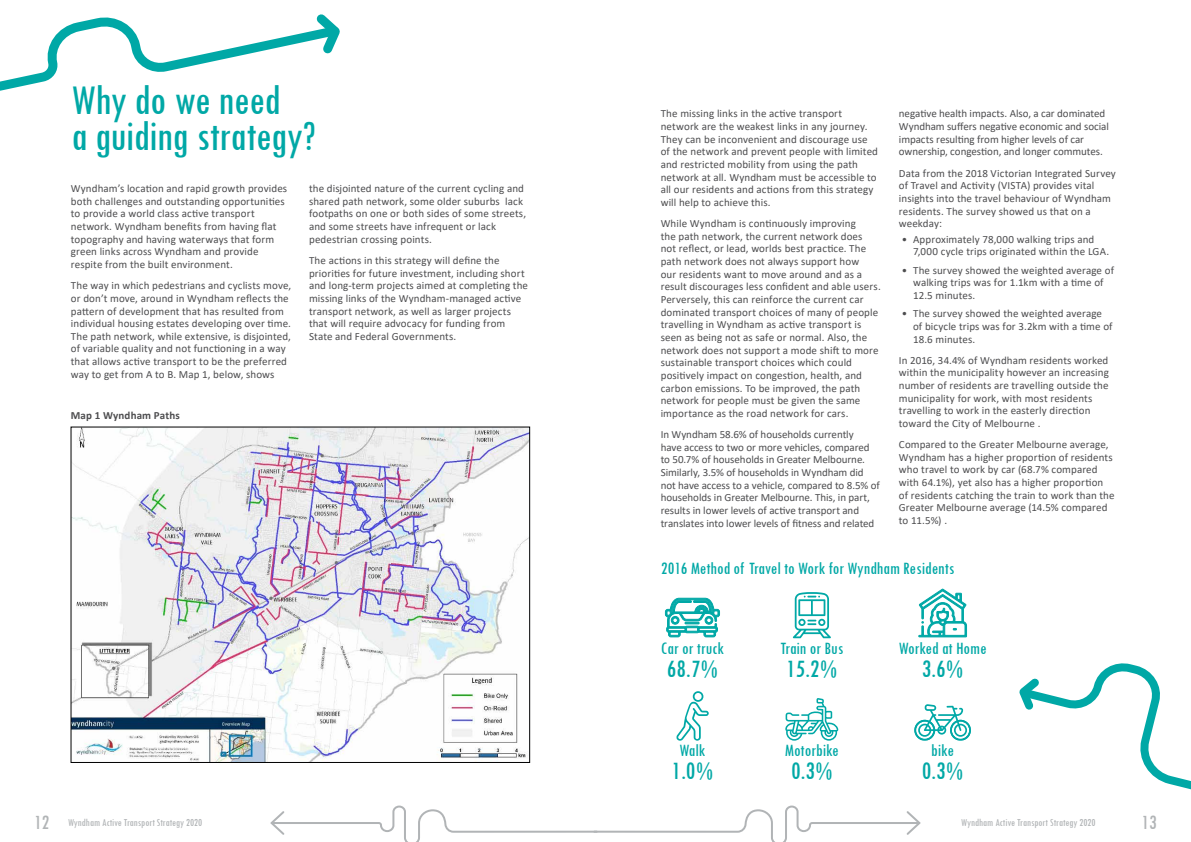
<style>
.page{position:relative;width:1191px;height:842px;background:#fff}
.page>*{position:absolute;margin:0;border:0;box-sizing:border-box;transform-origin:0 0}
.t1{font:condensed 44px/36px "Tw Cen";letter-spacing:-.015em;color:#00a8a6}
.t2{font:condensed 26px "Tw Cen";color:#00a8a6}
.t3{font:condensed 21px "Tw Cen";color:#b1b4b6}
.t4{font:condensed 18px "Tw Cen";color:#00a8a6}
.t5{font:11px/12.6px "Calibri";letter-spacing:.005em;color:#4d4d4f}
.t6{font:condensed 11px "Tw Cen";color:#b1b4b6}
.t7{font:700 11px "Calibri";letter-spacing:.01em;color:#4d4d4f}
.s1{font-size:21px}
</style>
<div class="page">
<svg style="left:270px;top:805px;width:651px;height:37px"></svg>
<img style="left:73px;top:429px;width:455px;height:331px">
<svg style="left:0;top:14px;width:340px;height:77px"></svg>
<svg style="left:665px;top:598px;width:54px;height:39px"></svg>
<svg style="left:793px;top:592px;width:38px;height:46px"></svg>
<svg style="left:918px;top:589px;width:48px;height:48px"></svg>
<svg style="left:676px;top:691px;width:32px;height:50px"></svg>
<svg style="left:785px;top:698px;width:53px;height:43px"></svg>
<svg style="left:914px;top:704px;width:57px;height:37px"></svg>
<svg style="left:1019px;top:663px;width:172px;height:127px"></svg>
<h1 class="t1" style="left:71px;top:81px;width:246px">Why do we need<br>a guiding strategy?</h1>
<p class="t5" style="left:71px;top:182px;width:218px">Wyndham’s location and rapid growth provides both challenges and outstanding opportunities to provide a world class active transport network. Wyndham benefits from having flat topography and having waterways that form green links across Wyndham and provide respite from the built environment.</p>
<p class="t5" style="left:71px;top:279px;width:222px">The way in which pedestrians and cyclists move, or don’t move, around in Wyndham reflects the pattern of development that has resulted from individual housing estates developing over time.<br>The path network, while extensive, is disjointed, of variable quality and not functioning in a way that allows active transport to be the preferred way to get from A to B. Map 1, below, shows</p>
<p class="t7" style="left:71px;top:407px;width:110px">Map 1 Wyndham Paths</p>
<p class="t5" style="left:309px;top:182px;width:218px">the disjointed nature of the current cycling and shared path network, some older suburbs lack footpaths on one or both sides of some streets, and some streets have infrequent or lack pedestrian crossing points.</p>
<p class="t5" style="left:309px;top:254px;width:220px">The actions in this strategy will define the priorities for future investment, including short and long-term projects aimed at completing the missing links of the Wyndham-managed active transport network, as well as larger projects that will require advocacy for funding from State and Federal Governments.</p>
<p class="t5" style="left:660px;top:107px;width:219px">The missing links in the active transport network are the weakest links in any journey.<br>They can be inconvenient and discourage use of the network and prevent people with limited and restricted mobility from using the path network at all. Wyndham must be accessible to all our residents and actions from this strategy will help to achieve this.</p>
<p class="t5" style="left:660px;top:217px;width:221px">While Wyndham is continuously improving<br>the path network, the current network does<br>not reflect, or lead, worlds best practice. The path network does not always support how<br>our residents want to move around and as a result discourages less confident and able users.<br>Perversely, this can reinforce the current car dominated transport choices of many of people travelling in Wyndham as active transport is seen as being not as safe or normal. Also, the network does not support a mode shift to more sustainable transport choices which could positively impact on congestion, health, and carbon emissions. To be improved, the path network for people must be given the same importance as the road network for cars.</p>
<p class="t5" style="left:660px;top:428px;width:220px">In Wyndham 58.6% of households currently<br>have access to two or more vehicles, compared to 50.7% of households in Greater Melbourne.<br>Similarly, 3.5% of households in Wyndham did not have access to a vehicle, compared to 8.5% of households in Greater Melbourne. This, in part, results in lower levels of active transport and translates into lower levels of fitness and related</p>
<p class="t5" style="left:899px;top:107px;width:211px">negative health impacts. Also, a car dominated Wyndham suffers negative economic and social impacts resulting from higher levels of car ownership, congestion, and longer commutes.</p>
<p class="t5" style="left:899px;top:166px;width:218px">Data from the 2018 Victorian Integrated Survey of Travel and Activity (VISTA) provides vital insights into the travel behaviour of Wyndham residents. The survey showed us that on a weekday:</p>
<p class="t5" style="left:913px;top:232px;width:198px;text-indent:-11px">• Approximately 78,000 walking trips and<br>7,000 cycle trips originated within the LGA.</p>
<p class="t5" style="left:913px;top:263px;width:202px;text-indent:-11px">• The survey showed the weighted average of walking trips was for 1.1km with a time of<br>12.5 minutes.</p>
<p class="t5" style="left:913px;top:307px;width:201px;text-indent:-11px">• The survey showed the weighted average of bicycle trips was for 3.2km with a time of<br>18.6 minutes.</p>
<p class="t5" style="left:899px;top:353px;width:211px">In 2016, 34.4% of Wyndham residents worked within the municipality however an increasing number of residents are travelling outside the municipality for work, with most residents travelling to work in the easterly direction toward the City of Melbourne .</p>
<p class="t5" style="left:899px;top:438px;width:217px">Compared to the Greater Melbourne average, Wyndham has a higher proportion of residents who travel to work by car (68.7% compared with 64.1%), yet also has a higher proportion of residents catching the train to work than the Greater Melbourne average (14.5% compared to 11.5%) .</p>
<h3 class="t4" style="left:661px;top:558px;width:295px">2016 Method of Travel to Work for Wyndham Residents</h3>
<h3 class="t4" style="left:661px;top:638px;width:65px">Car or truck</h3>
<h2 class="t2" style="left:667px;top:653px;width:53px">68.7%</h2>
<h3 class="t4" style="left:679px;top:740px;width:27px">Walk</h3>
<h2 class="t2" style="left:671px;top:755px;width:43px">1.0%</h2>
<h3 class="t4" style="left:780px;top:638px;width:64px">Train or Bus</h3>
<h2 class="t2" style="left:786px;top:653px;width:53px">15.2%</h2>
<h3 class="t4" style="left:785px;top:740px;width:55px">Motorbike</h3>
<h2 class="t2" style="left:791px;top:755px;width:43px">0.3%</h2>
<h3 class="t4" style="left:898px;top:638px;width:89px">Worked at Home</h3>
<h2 class="t2" style="left:921px;top:653px;width:43px">3.6%</h2>
<h3 class="t4" style="left:931px;top:740px;width:24px">bike</h3>
<h2 class="t2" style="left:921px;top:755px;width:43px">0.3%</h2>
<p class="t6" style="left:34px;top:816px;width:170px"><span class="s1">12</span> Wyndham Active Transport Strategy 2020</p>
<p class="t6" style="left:961px;top:816px;width:136px">Wyndham Active Transport Strategy 2020</p>
<h3 class="t3" style="left:1141px;top:810px;width:17px">13</h3>
</div>
